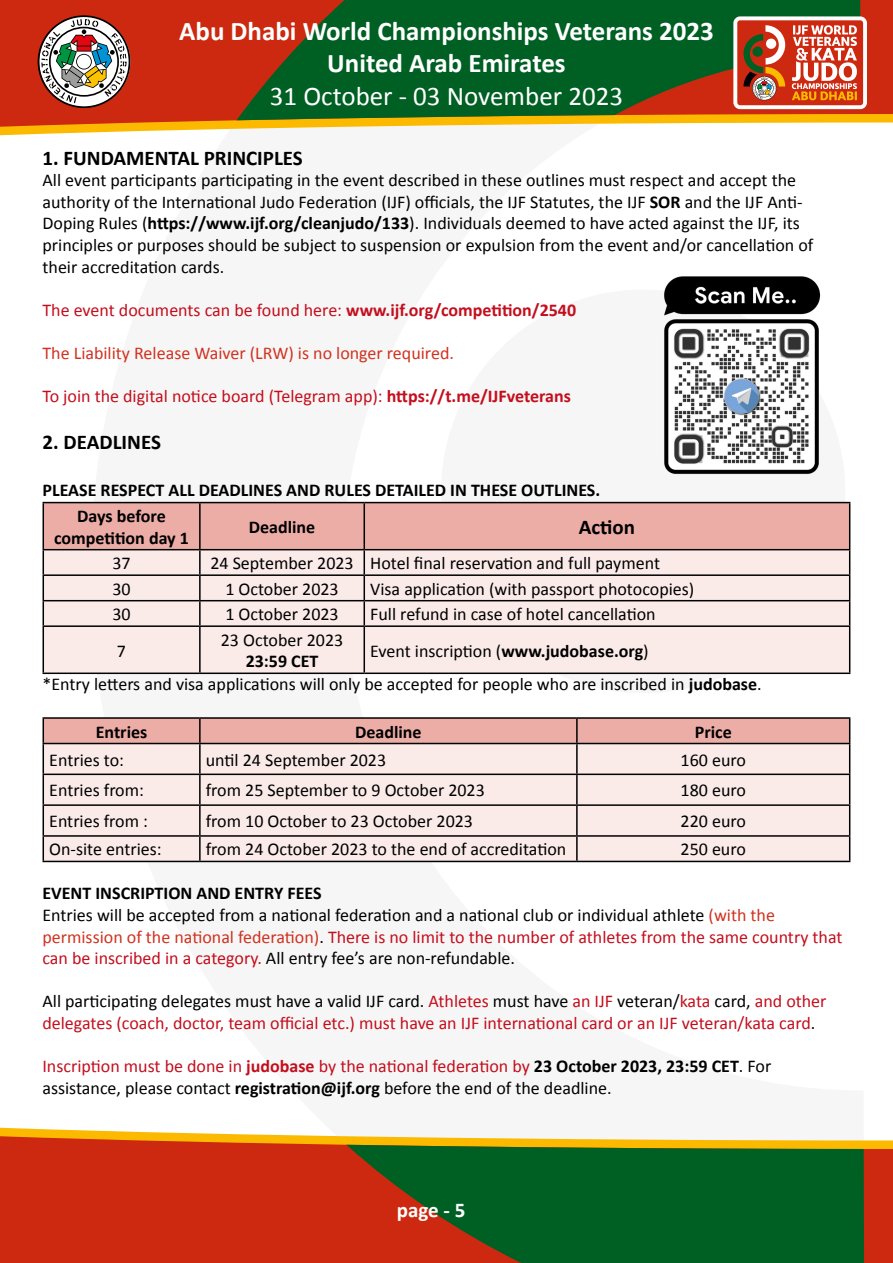
<style>
.page{position:relative;width:893px;height:1263px;background:#fff}
.page>*{position:absolute;margin:0;border:0;box-sizing:border-box;transform-origin:0 0}
.t1{font:700 27px/32.4px "Calibri";color:#fff;text-align:center}
.t2{font:27px "Calibri";color:#fff}
.t3{font:700 21px "Calibri";color:#000}
.t4{font:700 21px "Calibri";color:#fff}
.t5{font:18px/21.6px "Calibri";color:#000}
.t6{font:18px/21.6px "Calibri";color:#c40e1d}
.t7{font:700 18px/26.2px "Calibri";color:#000}
.t8{font:18px "Calibri";color:#d03220}
.s1{font-weight:700}
.s2{color:#d03220}
.s3{color:#c40e1d}
.s4{color:#000}
.s5{font-weight:700;color:#c40e1d}
</style>
<div class="page">
<svg style="left:0;top:1128px;width:330px;height:8px"></svg>
<svg style="left:0;top:1136px;width:893px;height:127px;background:#d23d15"></svg>
<svg style="left:0;top:127px;width:332px;height:8px"></svg>
<svg style="left:0;top:0;width:893px;height:127px;background:#d5481b"></svg>
<svg style="left:346px;top:1145px;width:518px;height:118px;background:#245920"></svg>
<svg style="left:237px;top:0;width:623px;height:120px;background:#295a1f"></svg>
<svg style="left:38px;top:15px;width:92px;height:93px"></svg>
<svg style="left:733px;top:16px;width:134px;height:93px"></svg>
<div style="left:737px;top:20px;width:126px;height:85px;background:#cd2910;border-radius:3px"></div>
<svg style="left:792px;top:25px;width:65px;height:75px"></svg>
<svg style="left:743px;top:25px;width:42px;height:75px"></svg>
<div style="left:44px;top:627px;width:805px;height:45px;background:#faebe9"></div>
<hr style="left:43px;top:502px;width:157px;height:1px;background:#000">
<hr style="left:200px;top:502px;width:164px;height:1px;background:#000">
<hr style="left:364px;top:502px;width:486px;height:1px;background:#000">
<svg style="left:43px;top:503px;width:807px;height:122px;background:#e8c8c4"></svg>
<hr style="left:43px;top:625px;width:157px;height:2px;background:#000">
<hr style="left:43px;top:627px;width:1px;height:45px;background:#000">
<hr style="left:200px;top:625px;width:164px;height:2px;background:#000">
<hr style="left:199px;top:627px;width:2px;height:45px;background:#000">
<hr style="left:364px;top:625px;width:486px;height:2px;background:#000">
<hr style="left:364px;top:627px;width:1px;height:45px;background:#000">
<hr style="left:849px;top:627px;width:1px;height:45px;background:#000">
<hr style="left:43px;top:672px;width:157px;height:2px;background:#000">
<hr style="left:200px;top:672px;width:164px;height:2px;background:#000">
<hr style="left:364px;top:672px;width:486px;height:2px;background:#000">
<hr style="left:43px;top:717px;width:157px;height:2px;background:#000">
<hr style="left:200px;top:717px;width:377px;height:2px;background:#000">
<hr style="left:577px;top:717px;width:273px;height:2px;background:#000">
<svg style="left:43px;top:718px;width:807px;height:143px;background:#e9d3d0"></svg>
<hr style="left:43px;top:861px;width:157px;height:1px;background:#000">
<hr style="left:200px;top:861px;width:377px;height:1px;background:#000">
<hr style="left:577px;top:861px;width:273px;height:1px;background:#000">
<img style="left:663px;top:276px;width:158px;height:199px">
<h1 class="t1" style="left:179px;top:15px;width:536px">Abu Dhabi World Championships Veterans 2023<br>United Arab Emirates</h1>
<h1 class="t2" style="left:270px;top:78px;width:355px">31 October - 03 November 2023</h1>
<p class="t3" style="left:43px;top:144px;width:262px">1. FUNDAMENTAL PRINCIPLES</p>
<p class="t5" style="left:43px;top:169px;width:772px">All event participants participating in the event described in these outlines must respect and accept the authority of the International Judo Federation (IJF) officials, the IJF Statutes, the IJF <span class="s1">SOR</span> and the IJF Anti-Doping Rules (<span class="s1">https://www.ijf.org/cleanjudo/133</span>). Individuals deemed to have acted against the IJF, its principles or purposes should be subject to suspension or expulsion from the event and/or cancellation of their accreditation cards.</p>
<p class="t6" style="left:43px;top:299px;width:535px">The event documents can be found here: <span class="s1">www.ijf.org/competition/2540</span></p>
<p class="t8" style="left:43px;top:342px;width:413px">The Liability Release Waiver (LRW) is no longer required.</p>
<p class="t6" style="left:43px;top:385px;width:530px">To join the digital notice board (Telegram app): <span class="s1">https://t.me/IJFveterans</span></p>
<p class="t3" style="left:43px;top:429px;width:120px">2. DEADLINES</p>
<p class="t7" style="left:77px;top:477px;width:524px;text-indent:-35px">PLEASE RESPECT ALL DEADLINES AND RULES DETAILED IN THESE OUTLINES.<br>Days before</p>
<p class="t7" style="left:54px;top:525px;width:136px">competition day 1</p>
<p class="t7" style="left:249px;top:514px;width:68px">Deadline</p>
<p class="t3" style="left:579px;top:514px;width:58px">Action</p>
<p class="t5" style="left:112px;top:552px;width:20px">37</p>
<p class="t5" style="left:210px;top:552px;width:451px">24 September 2023 Hotel final reservation and full payment</p>
<p class="t5" style="left:112px;top:578px;width:20px">30</p>
<p class="t5" style="left:225px;top:578px;width:115px">1 October 2023</p>
<p class="t5" style="left:370px;top:578px;width:326px">Visa application (with passport photocopies)</p>
<p class="t5" style="left:112px;top:603px;width:20px">30</p>
<p class="t5" style="left:225px;top:603px;width:115px">1 October 2023</p>
<p class="t5" style="left:370px;top:603px;width:287px">Full refund in case of hotel cancellation</p>
<p class="t5" style="left:117px;top:640px;width:11px">7</p>
<p class="t5" style="left:221px;top:629px;width:124px">23 October 2023</p>
<p class="t7" style="left:246px;top:648px;width:74px">23:59 CET</p>
<p class="t5" style="left:43px;top:634px;width:721px;line-height:33.2px;text-indent:328px">Event inscription (<span class="s1">www.judobase.org</span>)<br>*Entry letters and visa applications will only be accepted for people who are inscribed in <span class="s1">judobase</span>.</p>
<p class="t7" style="left:96px;top:718px;width:53px">Entries</p>
<p class="t7" style="left:355px;top:718px;width:68px">Deadline</p>
<p class="t7" style="left:695px;top:718px;width:38px">Price</p>
<p class="t5" style="left:49px;top:749px;width:76px">Entries to:</p>
<p class="t5" style="left:206px;top:749px;width:182px">until 24 September 2023</p>
<p class="t5" style="left:681px;top:749px;width:67px">160 euro</p>
<p class="t5" style="left:49px;top:780px;width:96px">Entries from:</p>
<p class="t5" style="left:206px;top:780px;width:281px">from 25 September to 9 October 2023</p>
<p class="t5" style="left:681px;top:780px;width:67px">180 euro</p>
<p class="t5" style="left:49px;top:810px;width:100px">Entries from :</p>
<p class="t5" style="left:206px;top:810px;width:269px">from 10 October to 23 October 2023</p>
<p class="t5" style="left:681px;top:810px;width:67px">220 euro</p>
<p class="t5" style="left:49px;top:839px;width:114px">On-site entries:</p>
<p class="t5" style="left:206px;top:839px;width:362px">from 24 October 2023 to the end of accreditation</p>
<p class="t5" style="left:681px;top:839px;width:67px">250 euro</p>
<p class="t5" style="left:42px;top:883px;width:802px"><span class="s1">EVENT INSCRIPTION AND ENTRY FEES<br></span>Entries will be accepted from a national federation and a national club or individual athlete <span class="s2">(with the permission of the national federation)</span>. <span class="s3">There is no limit to the number of athletes from the same country that can be inscribed in a category.</span> All entry fee’s are non-refundable.</p>
<p class="t6" style="left:42px;top:991px;width:786px"><span class="s4">All participating delegates must have a valid IJF card.</span> Athletes <span class="s4">must have</span> an IJF <span class="s4">veteran/</span>kata <span class="s4">card,</span> and other delegates (coach, doctor, team official etc.) must have an IJF international card or an IJF veteran/kata card<span class="s4">.</span></p>
<p class="t5" style="left:42px;top:1055px;width:730px"><span class="s3">Inscription must be done in</span> <span class="s5">judobase</span> <span class="s3">by the national federation by</span> <span class="s1">23 October 2023, 23:59 CET</span>. For assistance, please contact <span class="s1">registration@ijf.org</span> before the end of the deadline.</p>
<p class="t4" style="left:397px;top:1197px;width:70px">page - 5</p>
</div>
